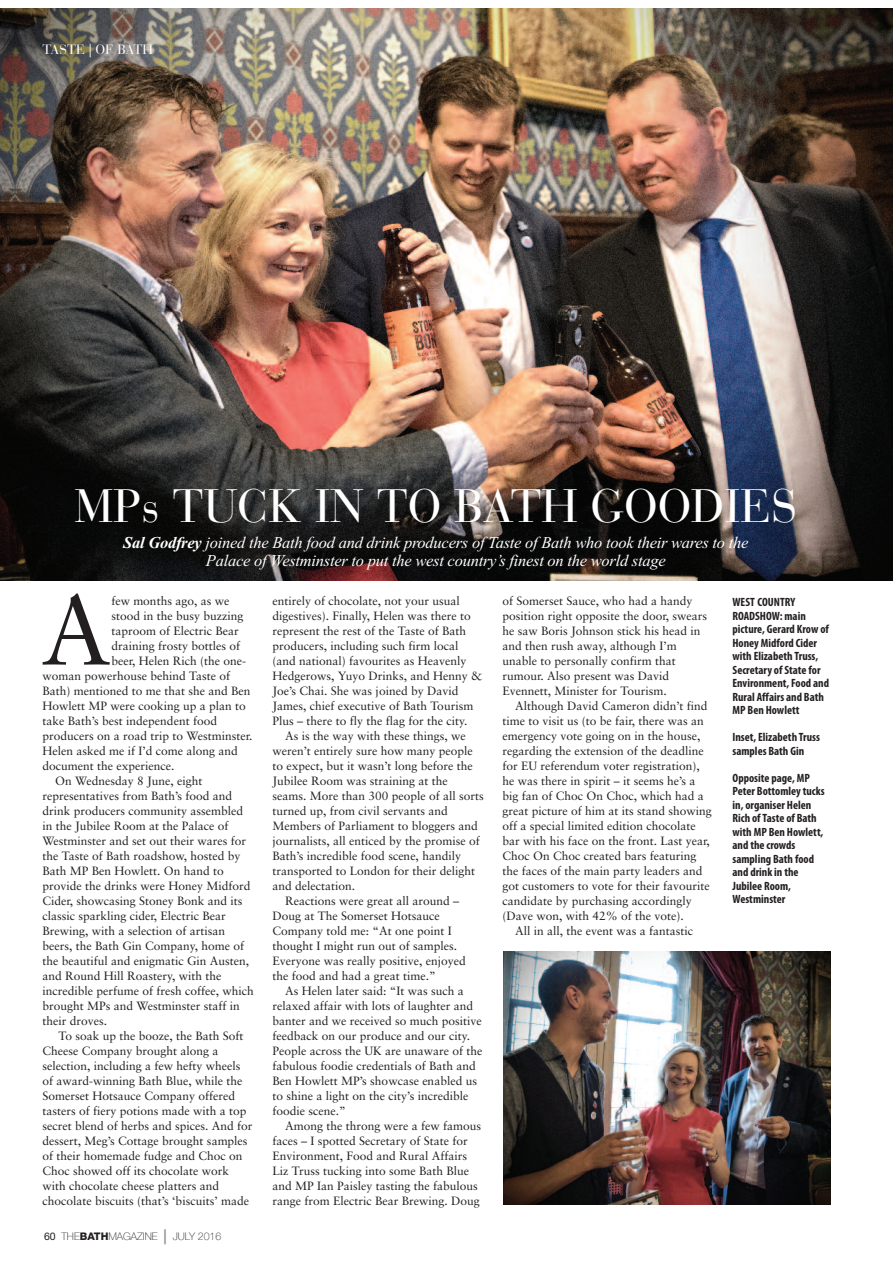
<style>
.page{position:relative;width:893px;height:1263px;background:#fff}
.page>*{position:absolute;margin:0;border:0;box-sizing:border-box;transform-origin:0 0}
.t1{font:97.95px "Sabon";color:#231f20}
.t2{font:46.5px "Bauer Bodoni";color:#fff}
.t3{font:italic 16.5px/18px "Times New Roman";letter-spacing:-.015em;color:#fff;text-align:center}
.t4{font:13.5px "Bauer Bodoni";color:#fff}
.t5{font:12px/15px "Sabon";color:#231f20}
.t6{font:700 condensed 12px/13.5px "Myriad Pro";color:#231f20}
.t7{font:100 10.5px "Helvetica Neue";color:#231f20}
.s1{font-weight:700}
.s2{font-weight:400}
.s3{font-weight:800}
.s4{font-weight:500;font-size:15px;color:#939598}
</style>
<div class="page">
<img style="left:0;top:9px;width:893px;height:571px">
<img style="left:504px;top:952px;width:326px;height:253px">
<p class="t4" style="left:43px;top:44px;width:112px">TASTE | OF BATH</p>
<h2 class="t2" style="left:74px;top:489px;width:724px">MPs TUCK IN TO BATH GOODIES</h2>
<h3 class="t3" style="left:123px;top:533px;width:627px"><span class="s1">Sal Godfrey</span> joined the Bath food and drink producers of Taste of Bath who took their wares to the<br>Palace of Westminster to put the west country’s finest on the world stage</h3>
<h1 class="t1" style="left:41px;top:590px;width:72px">A</h1>
<p class="t5" style="left:111px;top:594px;width:120px">few months ago, as we</p>
<p class="t5" style="left:111px;top:609px;width:134px">stood in the busy buzzing</p>
<p class="t5" style="left:111px;top:624px;width:129px">taproom of Electric Bear</p>
<p class="t5" style="left:111px;top:639px;width:130px">draining frosty bottles of</p>
<p class="t5" style="left:111px;top:654px;width:136px">beer, Helen Rich (the one-</p>
<p class="t5" style="left:43px;top:669px;width:189px">woman powerhouse behind Taste of</p>
<p class="t5" style="left:43px;top:684px;width:209px">Bath) mentioned to me that she and Ben</p>
<p class="t5" style="left:43px;top:699px;width:205px">Howlett MP were cooking up a plan to</p>
<p class="t5" style="left:43px;top:714px;width:176px">take Bath’s best independent food</p>
<p class="t5" style="left:43px;top:729px;width:211px">producers on a road trip to Westminster.</p>
<p class="t5" style="left:43px;top:744px;width:197px">Helen asked me if I’d come along and</p>
<p class="t5" style="left:43px;top:759px;width:133px">document the experience.</p>
<p class="t5" style="left:55px;top:774px;width:149px">On Wednesday 8 June, eight</p>
<p class="t5" style="left:43px;top:789px;width:191px">representatives from Bath’s food and</p>
<p class="t5" style="left:43px;top:804px;width:202px">drink producers community assembled</p>
<p class="t5" style="left:43px;top:819px;width:188px">in the Jubilee Room at the Palace of</p>
<p class="t5" style="left:43px;top:834px;width:205px">Westminster and set out their wares for</p>
<p class="t5" style="left:43px;top:849px;width:199px">the Taste of Bath roadshow, hosted by</p>
<p class="t5" style="left:43px;top:864px;width:183px">Bath MP Ben Howlett. On hand to</p>
<p class="t5" style="left:43px;top:879px;width:210px">provide the drinks were Honey Midford</p>
<p class="t5" style="left:43px;top:894px;width:202px">Cider, showcasing Stoney Bonk and its</p>
<p class="t5" style="left:43px;top:909px;width:185px">classic sparkling cider, Electric Bear</p>
<p class="t5" style="left:43px;top:924px;width:184px">Brewing, with a selection of artisan</p>
<p class="t5" style="left:43px;top:939px;width:203px">beers, the Bath Gin Company, home of</p>
<p class="t5" style="left:43px;top:954px;width:208px">the beautiful and enigmatic Gin Austen,</p>
<p class="t5" style="left:43px;top:969px;width:180px">and Round Hill Roastery, with the</p>
<p class="t5" style="left:43px;top:984px;width:213px">incredible perfume of fresh coffee, which</p>
<p class="t5" style="left:43px;top:999px;width:199px">brought MPs and Westminster staff in</p>
<p class="t5" style="left:43px;top:1014px;width:66px">their droves.</p>
<p class="t5" style="left:59px;top:1029px;width:186px">To soak up the booze, the Bath Soft</p>
<p class="t5" style="left:43px;top:1044px;width:178px">Cheese Company brought along a</p>
<p class="t5" style="left:43px;top:1059px;width:200px">selection, including a few hefty wheels</p>
<p class="t5" style="left:43px;top:1074px;width:202px">of award-winning Bath Blue, while the</p>
<p class="t5" style="left:43px;top:1089px;width:194px">Somerset Hotsauce Company offered</p>
<p class="t5" style="left:43px;top:1104px;width:206px">tasters of fiery potions made with a top</p>
<p class="t5" style="left:43px;top:1119px;width:212px">secret blend of herbs and spices. And for</p>
<p class="t5" style="left:43px;top:1134px;width:207px">dessert, Meg’s Cottage brought samples</p>
<p class="t5" style="left:43px;top:1149px;width:202px">of their homemade fudge and Choc on</p>
<p class="t5" style="left:43px;top:1164px;width:188px">Choc showed off its chocolate work</p>
<p class="t5" style="left:43px;top:1179px;width:178px">with chocolate cheese platters and</p>
<p class="t5" style="left:43px;top:1194px;width:208px">chocolate biscuits (that’s ‘biscuits’ made</p>
<p class="t7" style="left:44px;top:1230px;width:179px"><span class="s2">60</span> THE<span class="s3">BATH</span>MAGAZINE <span class="s4">|</span> JULY 2016</p>
<p class="t5" style="left:272px;top:594px;width:211px">entirely of chocolate, not your usual digestives). Finally, Helen was there to represent the rest of the Taste of Bath producers, including such firm local (and national) favourites as Heavenly Hedgerows, Yuyo Drinks, and Henny &amp; Joe’s Chai. She was joined by David James, chief executive of Bath Tourism Plus – there to fly the flag for the city.</p>
<p class="t5" style="left:285px;top:729px;width:182px">As is the way with these things, we</p>
<p class="t5" style="left:272px;top:744px;width:202px">weren’t entirely sure how many people</p>
<p class="t5" style="left:272px;top:759px;width:202px">to expect, but it wasn’t long before the</p>
<p class="t5" style="left:272px;top:774px;width:177px">Jubilee Room was straining at the</p>
<p class="t5" style="left:272px;top:789px;width:213px">seams. More than 300 people of all sorts</p>
<p class="t5" style="left:272px;top:804px;width:177px">turned up, from civil servants and</p>
<p class="t5" style="left:272px;top:819px;width:207px">Members of Parliament to bloggers and</p>
<p class="t5" style="left:272px;top:834px;width:209px">journalists, all enticed by the promise of</p>
<p class="t5" style="left:272px;top:849px;width:190px">Bath’s incredible food scene, handily</p>
<p class="t5" style="left:272px;top:864px;width:204px">transported to London for their delight</p>
<p class="t5" style="left:272px;top:879px;width:84px">and delectation.</p>
<p class="t5" style="left:285px;top:894px;width:176px">Reactions were great all around –</p>
<p class="t5" style="left:272px;top:909px;width:169px">Doug at The Somerset Hotsauce</p>
<p class="t5" style="left:272px;top:924px;width:181px">Company told me: “At one point I</p>
<p class="t5" style="left:272px;top:939px;width:186px">thought I might run out of samples.</p>
<p class="t5" style="left:272px;top:954px;width:195px">Everyone was really positive, enjoyed</p>
<p class="t5" style="left:272px;top:969px;width:165px">the food and had a great time.”</p>
<p class="t5" style="left:285px;top:984px;width:180px">As Helen later said: “It was such a</p>
<p class="t5" style="left:272px;top:999px;width:202px">relaxed affair with lots of laughter and</p>
<p class="t5" style="left:272px;top:1014px;width:211px">banter and we received so much positive</p>
<p class="t5" style="left:272px;top:1029px;width:199px">feedback on our produce and our city.</p>
<p class="t5" style="left:272px;top:1044px;width:212px">People across the UK are unaware of the</p>
<p class="t5" style="left:272px;top:1059px;width:205px">fabulous foodie credentials of Bath and</p>
<p class="t5" style="left:272px;top:1074px;width:206px">Ben Howlett MP’s showcase enabled us</p>
<p class="t5" style="left:272px;top:1089px;width:197px">to shine a light on the city’s incredible</p>
<p class="t5" style="left:272px;top:1104px;width:75px">foodie scene.”</p>
<p class="t5" style="left:285px;top:1119px;width:197px">Among the throng were a few famous</p>
<p class="t5" style="left:272px;top:1134px;width:197px">faces – I spotted Secretary of State for</p>
<p class="t5" style="left:272px;top:1149px;width:196px">Environment, Food and Rural Affairs</p>
<p class="t5" style="left:272px;top:1164px;width:198px">Liz Truss tucking into some Bath Blue</p>
<p class="t5" style="left:272px;top:1179px;width:207px">and MP Ian Paisley tasting the fabulous</p>
<p class="t5" style="left:272px;top:1194px;width:209px">range from Electric Bear Brewing. Doug</p>
<p class="t5" style="left:502px;top:594px;width:206px">of Somerset Sauce, who had a handy position right opposite the door, swears he saw Boris Johnson stick his head in and then rush away, although I’m unable to personally confirm that rumour. Also present was David Evennett, Minister for Tourism.</p>
<p class="t5" style="left:515px;top:699px;width:194px">Although David Cameron didn’t find</p>
<p class="t5" style="left:502px;top:714px;width:203px">time to visit us (to be fair, there was an</p>
<p class="t5" style="left:502px;top:729px;width:200px">emergency vote going on in the house,</p>
<p class="t5" style="left:502px;top:744px;width:203px">regarding the extension of the deadline</p>
<p class="t5" style="left:502px;top:759px;width:199px">for EU referendum voter registration),</p>
<p class="t5" style="left:502px;top:774px;width:195px">he was there in spirit – it seems he’s a</p>
<p class="t5" style="left:502px;top:789px;width:203px">big fan of Choc On Choc, which had a</p>
<p class="t5" style="left:502px;top:804px;width:211px">great picture of him at its stand showing</p>
<p class="t5" style="left:502px;top:819px;width:195px">off a special limited edition chocolate</p>
<p class="t5" style="left:502px;top:834px;width:209px">bar with his face on the front. Last year,</p>
<p class="t5" style="left:502px;top:849px;width:196px">Choc On Choc created bars featuring</p>
<p class="t5" style="left:502px;top:864px;width:202px">the faces of the main party leaders and</p>
<p class="t5" style="left:502px;top:879px;width:209px">got customers to vote for their favourite</p>
<p class="t5" style="left:502px;top:894px;width:191px">candidate by purchasing accordingly</p>
<p class="t5" style="left:502px;top:909px;width:183px">(Dave won, with 42% of the vote).</p>
<p class="t5" style="left:515px;top:924px;width:180px">All in all, the event was a fantastic</p>
<p class="t6" style="left:732px;top:596px;width:98px">WEST COUNTRY<br>ROADSHOW: main picture, Gerard Krow of<br>Honey Midford Cider with Elizabeth Truss,<br>Secretary of State for<br>Environment, Food and<br>Rural Affairs and Bath<br>MP Ben Howlett</p>
<p class="t6" style="left:732px;top:731px;width:89px">Inset, Elizabeth Truss samples Bath Gin</p>
<p class="t6" style="left:732px;top:772px;width:94px">Opposite page, MP<br>Peter Bottomley tucks in, organiser Helen<br>Rich ofTaste of Bath with MP Ben Howlett, and the crowds sampling Bath food and drink in the<br>Jubilee Room,<br>Westminster</p>
</div>
